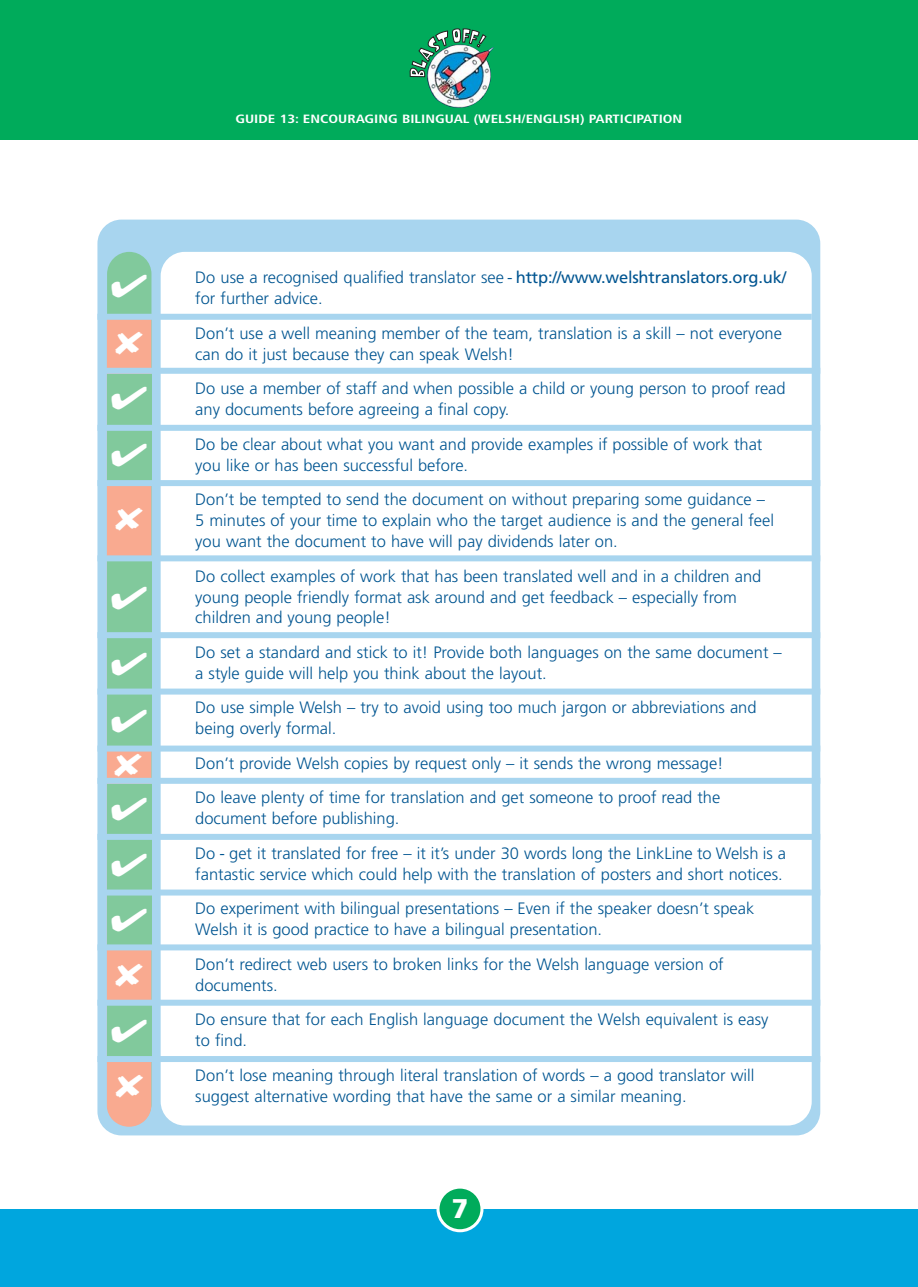
<style>
.page{position:relative;width:918px;height:1287px;background:#fff}
.page>*{position:absolute;margin:0;border:0;box-sizing:border-box;transform-origin:0 0}
.t1{font:31.5px/55.5px "Zapf Dingbats";color:#fff;text-align:justify;scale:1.43 1}
.t2{font:900 27px "Frutiger";color:#fff}
.t3{font:300 16.5px/21px "Frutiger";color:#005591}
.t4{font:700 condensed 12px "Frutiger";color:#fff;scale:1.25 1}
.s1{font-weight:400}
</style>
<div class="page">
<div style="left:97px;top:220px;width:723px;height:915px;background:#a8d5ef;border-radius:24px"></div>
<div style="left:107px;top:252px;width:44px;height:874px;background:#81c99c;border-radius:22px"></div>
<div style="left:0;top:1210px;width:12px;height:77px;background:#00a6de"></div>
<div style="left:12px;top:1210px;width:906px;height:77px;background:#00a6de"></div>
<div style="left:438px;top:1187px;width:44px;height:44px;background:#00ab5b;border-radius:50%"></div>
<div style="left:436px;top:1186px;width:48px;height:46px;border:3px solid #fff;border-radius:50%"></div>
<div style="left:0;top:0;width:918px;height:140px;background:#00ab5b"></div>
<img style="left:427px;top:47px;width:67px;height:61px">
<img style="left:409px;top:28px;width:78px;height:50px">
<div style="left:161px;top:252px;width:651px;height:874px;background:#fff;border-radius:24px"></div>
<div style="left:97px;top:314px;width:715px;height:6px;background:#a8d5ef"></div>
<div style="left:104px;top:368px;width:716px;height:6px;background:#a8d5ef"></div>
<div style="left:97px;top:425px;width:723px;height:6px;background:#a8d5ef"></div>
<div style="left:97px;top:480px;width:723px;height:6px;background:#a8d5ef"></div>
<div style="left:97px;top:555px;width:723px;height:6px;background:#a8d5ef"></div>
<div style="left:97px;top:632px;width:723px;height:6px;background:#a8d5ef"></div>
<div style="left:97px;top:689px;width:723px;height:6px;background:#a8d5ef"></div>
<div style="left:97px;top:746px;width:723px;height:6px;background:#a8d5ef"></div>
<div style="left:97px;top:778px;width:723px;height:6px;background:#a8d5ef"></div>
<div style="left:97px;top:834px;width:723px;height:6px;background:#a8d5ef"></div>
<div style="left:102px;top:890px;width:718px;height:6px;background:#a8d5ef"></div>
<div style="left:97px;top:944px;width:723px;height:6px;background:#a8d5ef"></div>
<div style="left:97px;top:1000px;width:723px;height:6px;background:#a8d5ef"></div>
<div style="left:97px;top:1056px;width:723px;height:6px;background:#a8d5ef"></div>
<svg style="left:107px;top:319px;width:44px;height:808px"></svg>
<p class="t4" style="left:235px;top:114px;width:359px">GUIDE 13: ENCOURAGING BILINGUAL (WELSH/ENGLISH) PARTICIPATION</p>
<h1 class="t1" style="left:110px;top:781px;width:28px">✔ ✔ ✔</h1>
<p class="t3" style="left:195px;top:268px;width:593px">Do use a recognised qualified translator see - <span class="s1">http://www.welshtranslators.org.uk/ </span>for further advice.</p>
<p class="t3" style="left:195px;top:324px;width:588px">Don’t use a well meaning member of the team, translation is a skill – not everyone can do it just because they can speak Welsh!</p>
<p class="t3" style="left:195px;top:379px;width:592px">Do use a member of staff and when possible a child or young person to proof read any documents before agreeing a final copy.</p>
<p class="t3" style="left:195px;top:435px;width:569px">Do be clear about what you want and provide examples if possible of work that you like or has been successful before.</p>
<p class="t3" style="left:195px;top:490px;width:580px">Don’t be tempted to send the document on without preparing some guidance –<br>5 minutes of your time to explain who the target audience is and the general feel you want the document to have will pay dividends later on.</p>
<p class="t3" style="left:195px;top:567px;width:568px">Do collect examples of work that has been translated well and in a children and young people friendly format ask around and get feedback – especially from children and young people!</p>
<p class="t3" style="left:195px;top:643px;width:588px">Do set a standard and stick to it! Provide both languages on the same document – a style guide will help you think about the layout.</p>
<p class="t3" style="left:195px;top:699px;width:563px">Do use simple Welsh – try to avoid using too much jargon or abbreviations and being overly formal.</p>
<p class="t3" style="left:195px;top:747px;width:530px;line-height:34.5px">Don’t provide Welsh copies by request only – it sends the wrong message!<br>Do leave plenty of time for translation and get someone to proof read the</p>
<p class="t3" style="left:195px;top:803px;width:592px;line-height:34.5px">document before publishing.<br>Do - get it translated for free – it it’s under 30 words long the LinkLine to Welsh is a</p>
<p class="t3" style="left:195px;top:858px;width:589px;line-height:34.5px">fantastic service which could help with the translation of posters and short notices.<br>Do experiment with bilingual presentations – Even if the speaker doesn’t speak</p>
<p class="t3" style="left:195px;top:914px;width:530px;line-height:34.5px">Welsh it is good practice to have a bilingual presentation.<br>Don’t redirect web users to broken links for the Welsh language version of</p>
<p class="t3" style="left:195px;top:969px;width:575px;line-height:34.5px">documents.<br>Do ensure that for each English language document the Welsh equivalent is easy</p>
<p class="t3" style="left:195px;top:1025px;width:561px;line-height:34.5px">to find.<br>Don’t lose meaning through literal translation of words – a good translator will</p>
<p class="t3" style="left:195px;top:1087px;width:493px">suggest alternative wording that have the same or a similar meaning.</p>
<h2 class="t2" style="left:452px;top:1198px;width:18px">7</h2>
</div>
